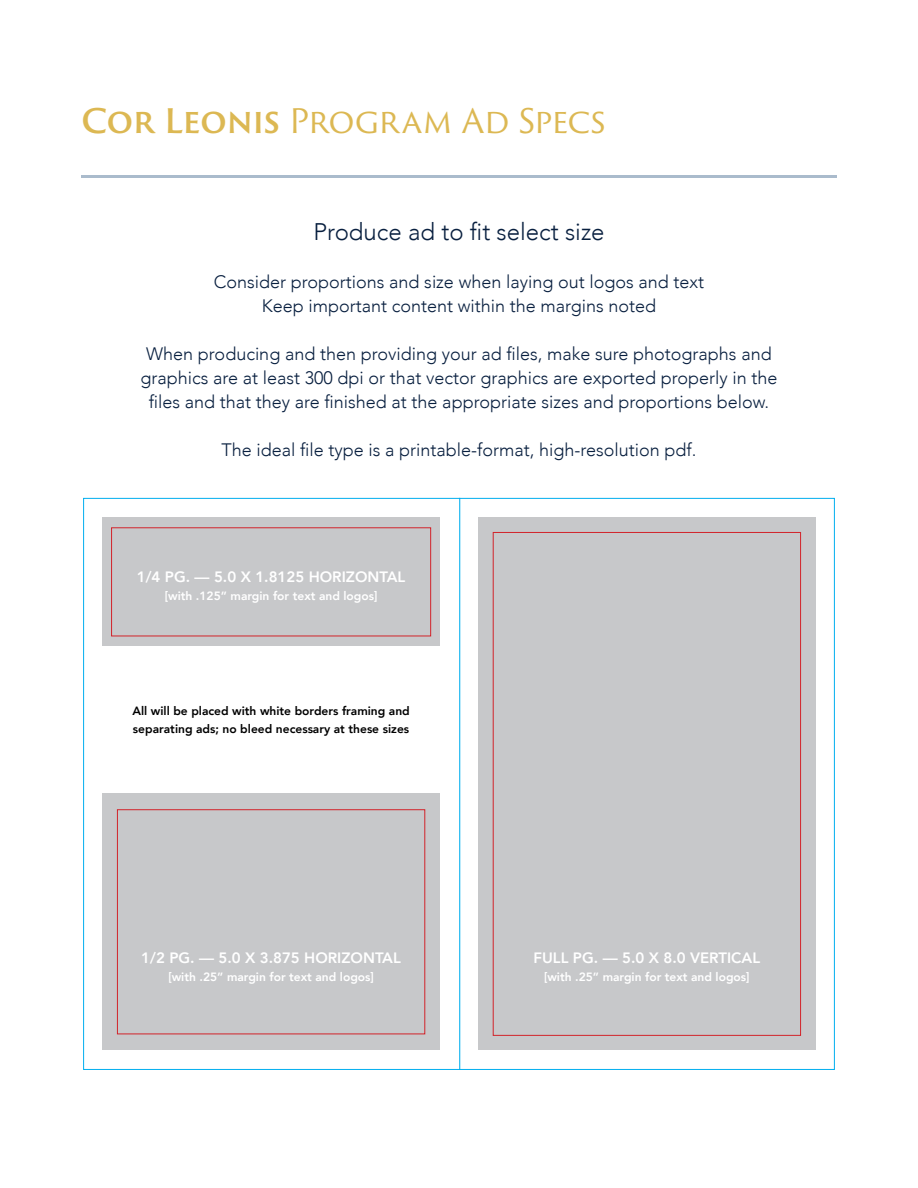
<style>
.page{position:relative;width:918px;height:1188px;background:#fff}
.page>*{position:absolute;margin:0;border:0;box-sizing:border-box;transform-origin:0 0}
.t1{font:33px "Trajan Sans Pro";letter-spacing:-.02em;color:#dcb853}
.t2{font:300 24px "Avenir";color:#081f3f}
.t3{font:300 18px/24px "Avenir";color:#081f3f;text-align:center}
.t4{font:800 15px "Avenir";color:#fff}
.t5{font:800 12px "Avenir";color:#fff}
.t6{font:800 12px/18px "Avenir";color:#000}
.s1{font-weight:600}
</style>
<div class="page">
<div style="left:83px;top:498px;width:377px;height:572px;background:#fff;border:1px solid #00aeef"></div>
<hr style="left:81px;top:176px;width:756px;height:2px;background:#abc">
<div style="left:478px;top:518px;width:338px;height:532px;background:#c7c8ca"></div>
<div style="left:102px;top:794px;width:338px;height:256px;background:#c7c8ca"></div>
<div style="left:117px;top:809px;width:308px;height:225px;border:1px solid #d2232a"></div>
<div style="left:493px;top:532px;width:308px;height:504px;border:1px solid #d2232a"></div>
<div style="left:102px;top:518px;width:338px;height:128px;background:#c7c8ca"></div>
<div style="left:111px;top:527px;width:320px;height:109px;border:1px solid #d2232a"></div>
<h1 class="t1" style="left:81px;top:97px;width:526px"><span class="s1">Cor Leonis</span> Program Ad Specs</h1>
<h2 class="t2" style="left:313px;top:218px;width:293px">Produce ad to fit select size</h2>
<p class="t3" style="left:214px;top:270px;width:492px">Consider proportions and size when laying out logos and text<br>Keep important content within the margins noted</p>
<p class="t3" style="left:140px;top:342px;width:639px">When producing and then providing your ad files, make sure photographs and graphics are at least 300 dpi or that vector graphics are exported properly in the files and that they are finished at the appropriate sizes and proportions below.</p>
<p class="t3" style="left:221px;top:438px;width:477px">The ideal file type is a printable-format, high-resolution pdf.</p>
<p class="t4" style="left:137px;top:565px;width:270px">1/4 PG. — 5.0 X 1.8125 HORIZONTAL</p>
<p class="t5" style="left:165px;top:586px;width:214px">[with .125” margin for text and logos]</p>
<p class="t6" style="left:132px;top:702px;width:279px">All will be placed with white borders framing and separating ads; no bleed necessary at these sizes</p>
<p class="t4" style="left:141px;top:946px;width:261px">1/2 PG. — 5.0 X 3.875 HORIZONTAL</p>
<p class="t5" style="left:168px;top:967px;width:207px">[with .25” margin for text and logos]</p>
<p class="t4" style="left:534px;top:946px;width:228px">FULL PG. — 5.0 X 8.0 VERTICAL</p>
<p class="t5" style="left:544px;top:967px;width:207px">[with .25” margin for text and logos]</p>
</div>
